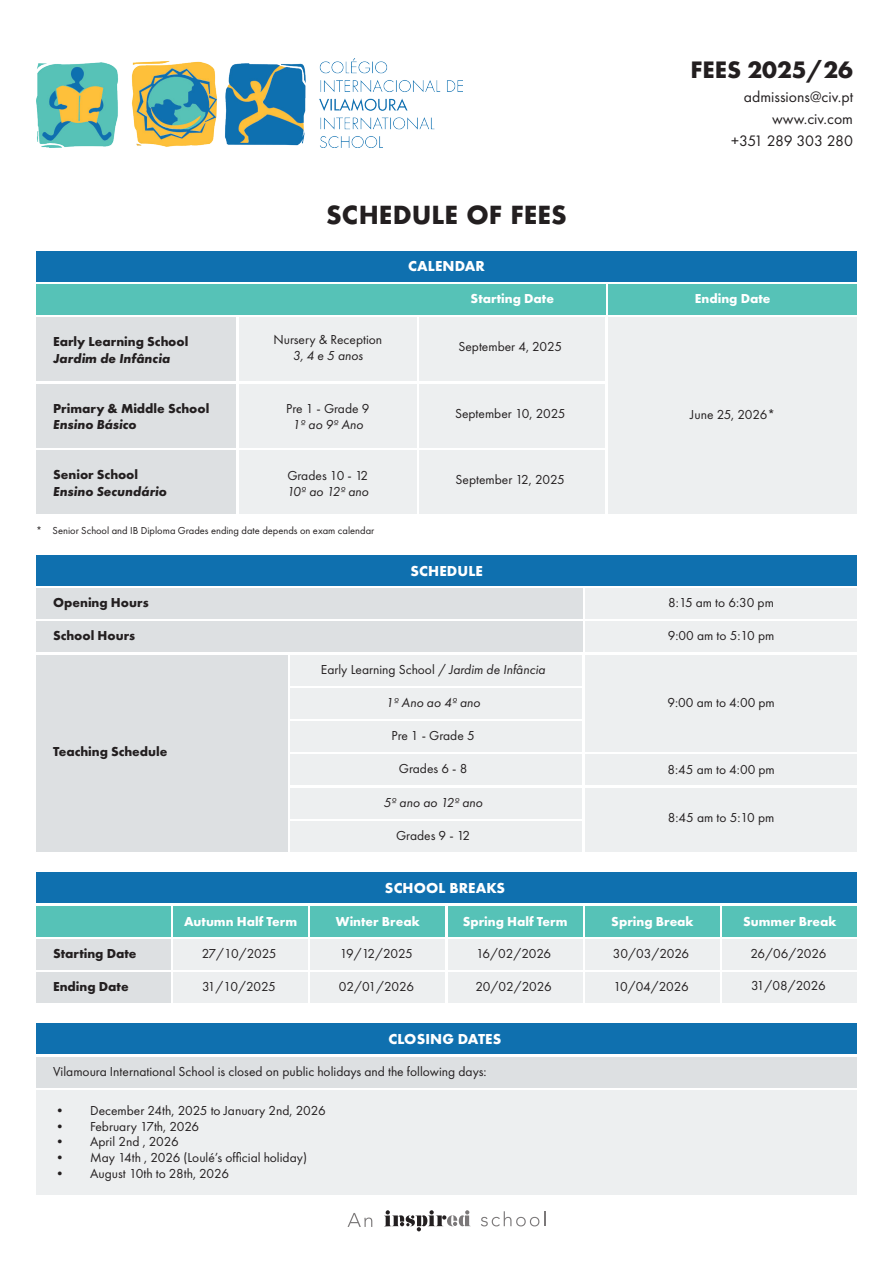
<style>
.page{position:relative;width:893px;height:1263px;background:#fff}
.page>*{position:absolute;margin:0;border:0;box-sizing:border-box;transform-origin:0 0}
.t1{font:700 24.75px "Futura PT";color:#231f20}
.t2{font:700 24.15px "Futura";color:#231f20}
.t3{font:15.75px/21.9px "Futura PT";color:#231f20;text-align:right}
.t4{font:700 15px "Futura PT";letter-spacing:.01em;color:#fff}
.t5{font:13.5px "Futura PT";color:#231f20}
.t6{font:700 13.5px "Futura PT";color:#231f20}
.t7{font:700 13.5px "Futura PT";color:#fff}
.t8{font:italic 13.5px "Futura PT";color:#231f20}
.t9{font:italic 700 13.5px "Futura PT";color:#231f20}
.t10{font:10.5px "Futura PT";color:#231f20}
.s1{font-style:italic}
</style>
<div class="page">
<svg style="left:384px;top:1210px;width:87px;height:21px"></svg>
<svg style="left:348px;top:1213px;width:24px;height:14px"></svg>
<svg style="left:481px;top:1211px;width:64px;height:15px"></svg>
<div style="left:36px;top:251px;width:821px;height:30px;background:#0f70af"></div>
<div style="left:608px;top:284px;width:249px;height:30px;background:#56c2b7"></div>
<div style="left:608px;top:318px;width:249px;height:196px;background:#edeff0"></div>
<div style="left:36px;top:284px;width:569px;height:30px;background:#56c2b7"></div>
<div style="left:419px;top:318px;width:186px;height:63px;background:#edeff0"></div>
<div style="left:239px;top:318px;width:177px;height:63px;background:#edeff0"></div>
<div style="left:36px;top:318px;width:200px;height:63px;background:#dde0e2"></div>
<div style="left:419px;top:384px;width:186px;height:63px;background:#edeff0"></div>
<div style="left:239px;top:384px;width:177px;height:63px;background:#edeff0"></div>
<div style="left:36px;top:384px;width:200px;height:63px;background:#dde0e2"></div>
<div style="left:419px;top:451px;width:186px;height:63px;background:#edeff0"></div>
<div style="left:239px;top:451px;width:177px;height:63px;background:#edeff0"></div>
<div style="left:36px;top:451px;width:200px;height:63px;background:#dde0e2"></div>
<img style="left:36px;top:58px;width:427px;height:89px">
<div style="left:36px;top:555px;width:821px;height:30px;background:#0f70af"></div>
<div style="left:585px;top:589px;width:272px;height:30px;background:#edeff0"></div>
<div style="left:585px;top:622px;width:272px;height:30px;background:#edeff0"></div>
<div style="left:585px;top:655px;width:272px;height:97px;background:#edeff0"></div>
<div style="left:36px;top:589px;width:546px;height:30px;background:#dde0e2"></div>
<div style="left:36px;top:622px;width:546px;height:30px;background:#dde0e2"></div>
<div style="left:36px;top:655px;width:251px;height:196px;background:#dde0e2"></div>
<div style="left:290px;top:688px;width:292px;height:30px;background:#edeff0"></div>
<div style="left:290px;top:655px;width:292px;height:30px;background:#edeff0"></div>
<div style="left:290px;top:722px;width:292px;height:30px;background:#edeff0"></div>
<div style="left:290px;top:755px;width:292px;height:30px;background:#edeff0"></div>
<div style="left:290px;top:788px;width:292px;height:30px;background:#edeff0"></div>
<div style="left:290px;top:821px;width:292px;height:30px;background:#edeff0"></div>
<div style="left:585px;top:788px;width:272px;height:63px;background:#edeff0"></div>
<div style="left:585px;top:755px;width:272px;height:30px;background:#edeff0"></div>
<div style="left:36px;top:873px;width:821px;height:30px;background:#0f70af"></div>
<div style="left:36px;top:906px;width:134px;height:30px;background:#56c2b7"></div>
<div style="left:173px;top:906px;width:135px;height:30px;background:#56c2b7"></div>
<div style="left:311px;top:906px;width:134px;height:30px;background:#56c2b7"></div>
<div style="left:448px;top:906px;width:134px;height:30px;background:#56c2b7"></div>
<div style="left:585px;top:906px;width:134px;height:30px;background:#56c2b7"></div>
<div style="left:723px;top:906px;width:134px;height:30px;background:#56c2b7"></div>
<div style="left:36px;top:939px;width:134px;height:30px;background:#dde0e2"></div>
<div style="left:173px;top:939px;width:135px;height:30px;background:#edeff0"></div>
<div style="left:173px;top:972px;width:135px;height:30px;background:#edeff0"></div>
<div style="left:311px;top:939px;width:134px;height:30px;background:#edeff0"></div>
<div style="left:311px;top:972px;width:134px;height:30px;background:#edeff0"></div>
<div style="left:448px;top:939px;width:134px;height:30px;background:#edeff0"></div>
<div style="left:448px;top:972px;width:134px;height:30px;background:#edeff0"></div>
<div style="left:585px;top:939px;width:135px;height:30px;background:#edeff0"></div>
<div style="left:585px;top:972px;width:135px;height:30px;background:#edeff0"></div>
<div style="left:723px;top:939px;width:134px;height:30px;background:#edeff0"></div>
<div style="left:723px;top:972px;width:134px;height:30px;background:#edeff0"></div>
<div style="left:36px;top:972px;width:134px;height:30px;background:#dde0e2"></div>
<div style="left:36px;top:1024px;width:821px;height:30px;background:#0f70af"></div>
<div style="left:36px;top:1057px;width:821px;height:30px;background:#dde0e2"></div>
<div style="left:36px;top:1090px;width:821px;height:104px;background:#edeff0"></div>
<h2 class="t2" style="left:326px;top:197px;width:242px">SCHEDULE OF FEES</h2>
<p class="t4" style="left:408px;top:257px;width:78px">CALENDAR</p>
<p class="t6" style="left:53px;top:333px;width:137px">Early Learning School</p>
<p class="t9" style="left:53px;top:350px;width:119px">Jardim de Infância</p>
<p class="t5" style="left:273px;top:332px;width:110px">Nursery &amp; Reception</p>
<p class="t8" style="left:293px;top:347px;width:72px">3, 4 e 5 anos</p>
<p class="t7" style="left:471px;top:289px;width:85px">Starting Date</p>
<p class="t5" style="left:458px;top:338px;width:105px">September 4, 2025</p>
<p class="t6" style="left:53px;top:400px;width:158px">Primary &amp; Middle School</p>
<p class="t9" style="left:53px;top:416px;width:85px">Ensino Básico</p>
<p class="t5" style="left:286px;top:401px;width:85px">Pre 1 - Grade 9</p>
<p class="t8" style="left:292px;top:417px;width:72px">1º ao 9º Ano</p>
<p class="t5" style="left:455px;top:405px;width:112px">September 10, 2025</p>
<p class="t6" style="left:53px;top:466px;width:87px">Senior School</p>
<p class="t9" style="left:53px;top:483px;width:115px">Ensino Secundário</p>
<p class="t5" style="left:287px;top:467px;width:82px">Grades 10 - 12</p>
<p class="t5" style="left:456px;top:471px;width:111px">September 12, 2025</p>
<p class="t8" style="left:287px;top:483px;width:83px">10º ao 12º ano</p>
<p class="t10" style="left:36px;top:524px;width:340px">* Senior School and IB Diploma Grades ending date depends on exam calendar</p>
<p class="t6" style="left:53px;top:594px;width:97px">Opening Hours</p>
<p class="t6" style="left:53px;top:627px;width:84px">School Hours</p>
<p class="t4" style="left:410px;top:561px;width:74px">SCHEDULE</p>
<p class="t5" style="left:321px;top:661px;width:226px">Early Learning School / <span class="s1">Jardim de Infância</span></p>
<p class="t6" style="left:53px;top:742px;width:116px">Teaching Schedule</p>
<p class="t8" style="left:386px;top:694px;width:96px">1º Ano ao 4º ano</p>
<p class="t5" style="left:391px;top:727px;width:85px">Pre 1 - Grade 5</p>
<p class="t5" style="left:399px;top:761px;width:70px">Grades 6 - 8</p>
<p class="t8" style="left:383px;top:794px;width:101px">5º ano ao 12º ano</p>
<p class="t5" style="left:396px;top:827px;width:76px">Grades 9 - 12</p>
<p class="t4" style="left:385px;top:878px;width:122px">SCHOOL BREAKS</p>
<h1 class="t1" style="left:690px;top:54px;width:164px">FEES 2025/26</h1>
<p class="t3" style="left:731px;top:86px;width:123px">admissions@civ.pt www.civ.com<br>+351 289 303 280</p>
<p class="t7" style="left:695px;top:289px;width:77px">Ending Date</p>
<p class="t5" style="left:690px;top:406px;width:86px">June 25, 2026*</p>
<p class="t5" style="left:668px;top:595px;width:107px">8:15 am to 6:30 pm</p>
<p class="t5" style="left:668px;top:628px;width:108px">9:00 am to 5:10 pm</p>
<p class="t5" style="left:667px;top:694px;width:109px">9:00 am to 4:00 pm</p>
<p class="t5" style="left:667px;top:761px;width:109px">8:45 am to 4:00 pm</p>
<p class="t5" style="left:668px;top:810px;width:108px">8:45 am to 5:10 pm</p>
<p class="t7" style="left:184px;top:913px;width:115px">Autumn Half Term</p>
<p class="t7" style="left:336px;top:913px;width:85px">Winter Break</p>
<p class="t7" style="left:463px;top:913px;width:106px">Spring Half Term</p>
<p class="t7" style="left:611px;top:913px;width:84px">Spring Break</p>
<p class="t7" style="left:743px;top:913px;width:95px">Summer Break</p>
<p class="t6" style="left:53px;top:944px;width:85px">Starting Date</p>
<p class="t5" style="left:202px;top:945px;width:76px">27/10/2025</p>
<p class="t5" style="left:202px;top:978px;width:75px">31/10/2025</p>
<p class="t5" style="left:340px;top:945px;width:74px">19/12/2025</p>
<p class="t5" style="left:339px;top:978px;width:77px">02/01/2026</p>
<p class="t5" style="left:476px;top:945px;width:77px">16/02/2026</p>
<p class="t5" style="left:476px;top:978px;width:78px">20/02/2026</p>
<p class="t5" style="left:613px;top:945px;width:78px">30/03/2026</p>
<p class="t5" style="left:613px;top:978px;width:77px">10/04/2026</p>
<p class="t5" style="left:750px;top:945px;width:77px">26/06/2026</p>
<p class="t6" style="left:53px;top:978px;width:77px">Ending Date</p>
<p class="t5" style="left:751px;top:977px;width:76px">31/08/2026</p>
<p class="t4" style="left:389px;top:1030px;width:114px">CLOSING DATES</p>
<p class="t5" style="left:53px;top:1063px;width:435px">Vilamoura International School is closed on public holidays and the following days:</p>
<p class="t5" style="left:53px;top:1102px;width:274px">• December 24th, 2025 to January 2nd, 2026</p>
<p class="t5" style="left:53px;top:1118px;width:148px">• February 17th, 2026</p>
<p class="t5" style="left:53px;top:1134px;width:127px">• April 2nd , 2026</p>
<p class="t5" style="left:53px;top:1149px;width:255px">• May 14th , 2026 (Loulé’s official holiday)</p>
<p class="t5" style="left:53px;top:1165px;width:177px">• August 10th to 28th, 2026</p>
</div>
